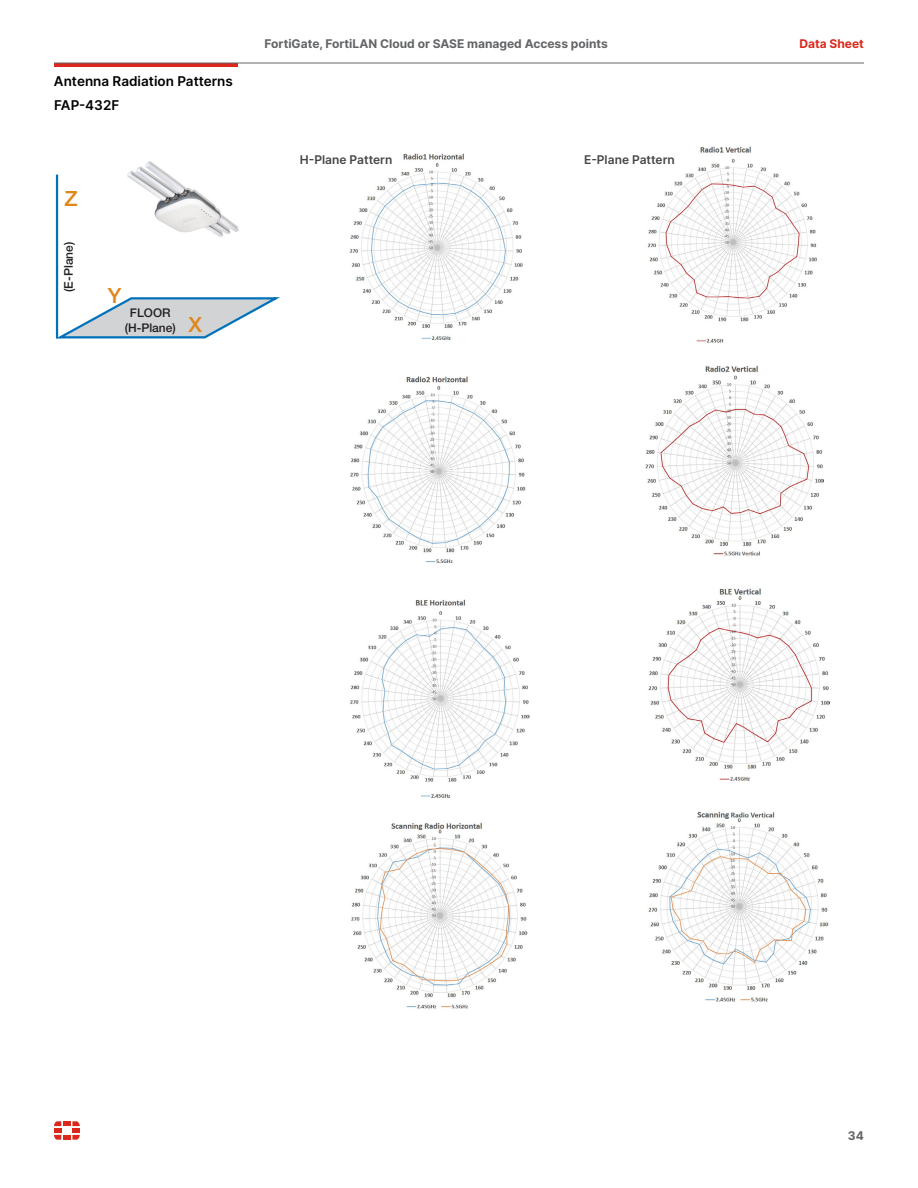
<style>
.page{position:relative;width:918px;height:1188px;background:#fff}
.page>*{position:absolute;margin:0;border:0;box-sizing:border-box;transform-origin:0 0}
.t1{font:500 21px "Helvetica Neue LT Std";color:#e1871a}
.t2{font:600 13.5px "Inter";color:#000}
.t3{font:700 12px "Inter";color:#636466}
.t4{font:600 12px "Inter";color:#464646}
.t5{font:500 12px/14.4px "Helvetica Neue LT Std";color:#231f20;text-align:center}
.t6{font:700 12px "Inter";color:#da291c}
.t7{font:700 12px "Inter";color:#646464}
</style>
<div class="page">
<img style="left:349px;top:153px;width:174px;height:187px">
<img style="left:647px;top:146px;width:170px;height:197px">
<svg style="left:57px;top:296px;width:223px;height:43px"></svg>
<hr style="left:56px;top:175px;width:2px;height:163px;background:#0072bc">
<img style="left:127px;top:161px;width:112px;height:76px">
<img style="left:350px;top:376px;width:176px;height:187px">
<img style="left:646px;top:365px;width:178px;height:190px">
<img style="left:350px;top:599px;width:179px;height:199px">
<img style="left:648px;top:588px;width:181px;height:193px">
<img style="left:351px;top:822px;width:176px;height:187px">
<img style="left:648px;top:811px;width:181px;height:191px">
<hr style="left:54px;top:63px;width:183px;height:4px;background:#da291c">
<hr style="left:54px;top:63px;width:810px;height:1px;background:#646464">
<svg style="left:54px;top:1121px;width:26px;height:19px"></svg>
<h2 class="t2" style="left:54px;top:71px;width:180px">Antenna Radiation Patterns</h2>
<h2 class="t2" style="left:54px;top:95px;width:67px">FAP-432F</h2>
<p class="t1" style="left:65px;top:186px;width:15px">Z</p>
<p class="t5" style="left:61px;top:292px;width:52px;rotate:-90deg">(E-Plane)</p>
<p class="t1" style="left:108px;top:283px;width:15px">Y</p>
<p class="t5" style="left:125px;top:306px;width:53px">FLOOR (H-Plane)</p>
<p class="t1" style="left:188px;top:312px;width:15px">X</p>
<p class="t3" style="left:265px;top:35px;width:345px">FortiGate, FortiLAN Cloud or SASE managed Access points</p>
<p class="t6" style="left:800px;top:35px;width:66px">Data Sheet</p>
<h3 class="t4" style="left:300px;top:151px;width:94px">H-Plane Pattern</h3>
<h3 class="t4" style="left:584px;top:151px;width:92px">E-Plane Pattern</h3>
<p class="t7" style="left:848px;top:1127px;width:18px">34</p>
</div>
